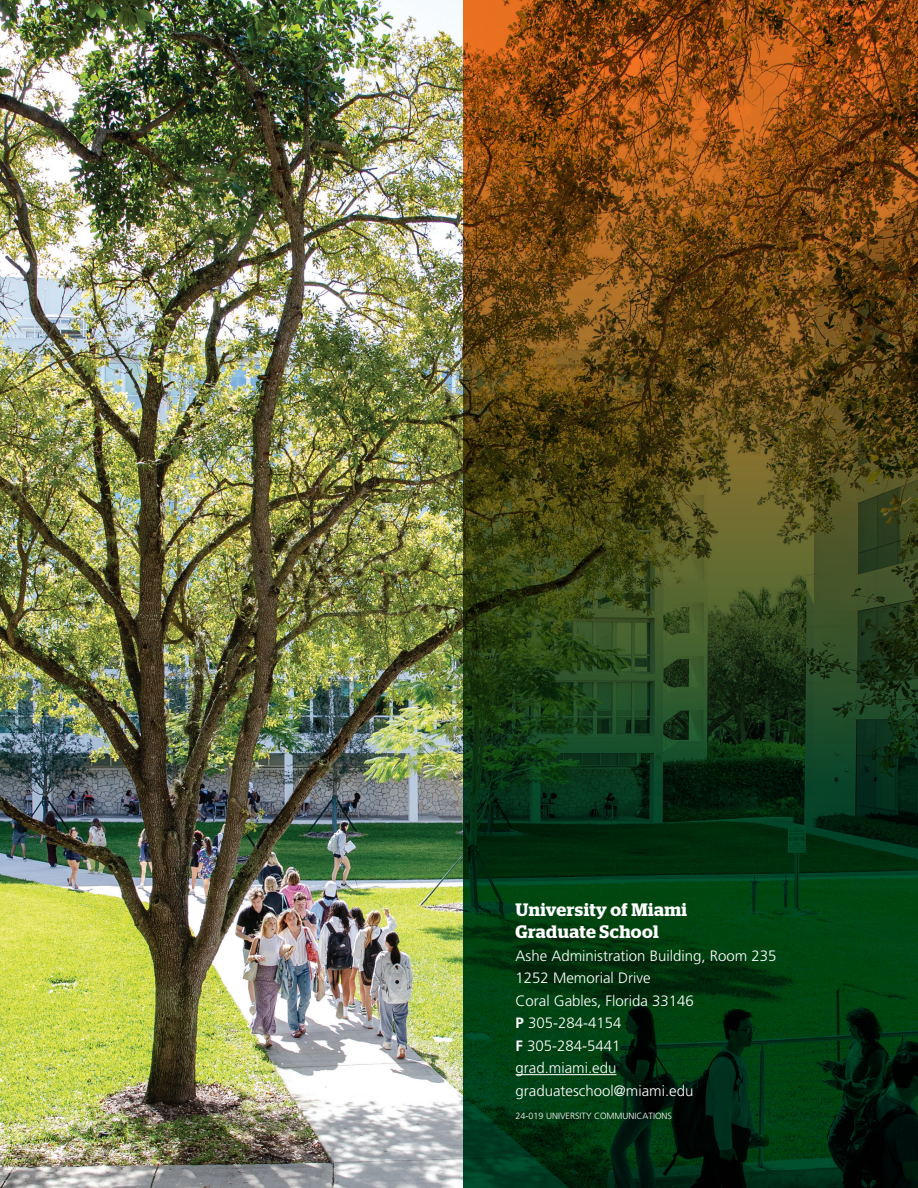
<style>
.page{position:relative;width:918px;height:1188px;background:#fff}
.page>*{position:absolute;margin:0;border:0;box-sizing:border-box;transform-origin:0 0}
.t1{font:600 18px/22.5px "Stag";letter-spacing:.02em;color:#fff}
.t2{font:300 15px/22.5px "Adobe Frutiger";color:#fff}
.t3{font:300 9px "Adobe Frutiger";color:#fff}
.s1{font-weight:700}
</style>
<div class="page">
<img style="left:0;top:0;width:463px;height:1188px">
<img style="left:463px;top:0;width:455px;height:1188px">
<hr style="left:516px;top:1074px;width:100px;height:1px;background:#fff">
<p class="t1" style="left:516px;top:898px;width:173px">University of Miami<br>Graduate School</p>
<p class="t2" style="left:516px;top:944px;width:262px">Ashe Administration Building, Room 235<br>1252 Memorial Drive<br>Coral Gables, Florida 33146<br><span class="s1">P</span> 305-284-4154<br><span class="s1">F</span> 305-284-5441<br>grad.miami.edu graduateschool@miami.edu</p>
<p class="t3" style="left:516px;top:1111px;width:158px">24-019 UNIVERSITY COMMUNICATIONS</p>
</div>
